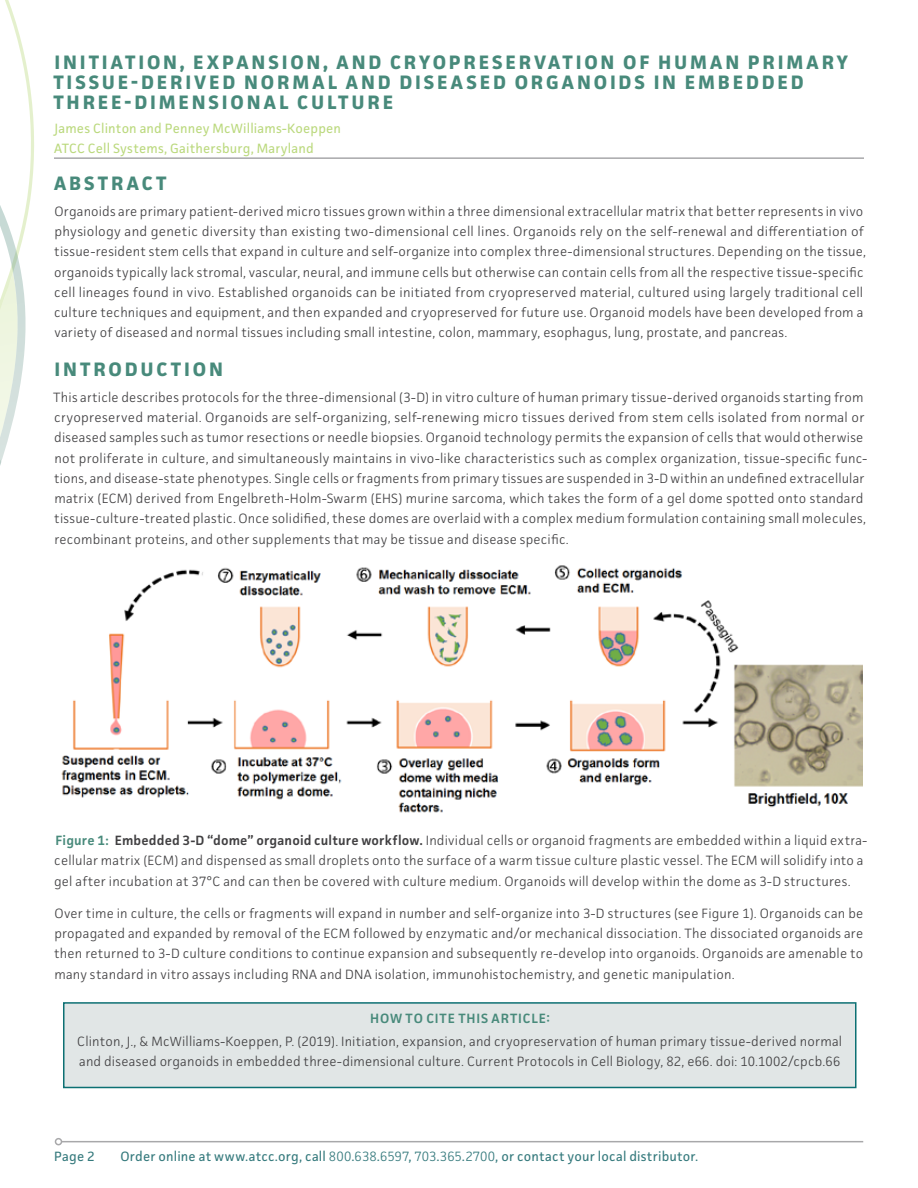
<style>
.page{position:relative;width:918px;height:1188px;background:#fff}
.page>*{position:absolute;margin:0;border:0;box-sizing:border-box;transform-origin:0 0}
.t1{font:700 19.5px/20.2px "Facit";letter-spacing:.145em;color:#488a7b}
.t2{font:300 13.5px/20.2px "Facit";letter-spacing:.015em;color:#414042}
.t3{font:13.5px "Facit";letter-spacing:.01em;color:#34797c}
.t4{font:13.5px/20.2px "Facit";letter-spacing:.01em;color:#bbd97e}
.t5{font:600 13.5px "Facit";letter-spacing:.06em;color:#488a7b}
.s1{font-weight:600;color:#488a7b}
.s2{font-weight:600}
.s3{font-weight:300}
</style>
<div class="page">
<hr style="left:62px;top:1141px;width:801px;height:1px;background:#a8a8aa">
<div style="left:55px;top:1138px;width:7px;height:7px;border:2px solid #a8a8aa;border-radius:50%"></div>
<hr style="left:54px;top:157px;width:810px;height:2px;background:#a8a8aa">
<img style="left:61px;top:565px;width:802px;height:248px">
<div style="left:64px;top:1003px;width:792px;height:84px;background:#e1e6e6"></div>
<div style="left:63px;top:1002px;width:793px;height:86px;border:2px solid #0c7073"></div>
<svg style="left:0;top:0;width:34px;height:466px"></svg>
<h1 class="t1" style="left:53px;top:52px;width:796px">INITIATION, EXPANSION, AND CRYOPRESERVATION OF HUMAN PRIMARY<br>TISSUE-DERIVED NORMAL AND DISEASED ORGANOIDS IN EMBEDDED<br>THREE-DIMENSIONAL CULTURE</h1>
<p class="t4" style="left:54px;top:118px;width:288px">James Clinton and Penney McWilliams-Koeppen<br>ATCC Cell Systems, Gaithersburg, Maryland</p>
<h1 class="t1" style="left:54px;top:172px;width:114px">ABSTRACT</h1>
<p class="t2" style="left:54px;top:201px;width:813px">Organoids are primary patient-derived micro tissues grown within a three dimensional extracellular matrix that better represents in vivo physiology and genetic diversity than existing two-dimensional cell lines. Organoids rely on the self-renewal and differentiation of tissue-resident stem cells that expand in culture and self-organize into complex three-dimensional structures. Depending on the tissue, organoids typically lack stromal, vascular, neural, and immune cells but otherwise can contain cells from all the respective tissue-specific cell lineages found in vivo. Established organoids can be initiated from cryopreserved material, cultured using largely traditional cell culture techniques and equipment, and then expanded and cryopreserved for future use. Organoid models have been developed from a variety of diseased and normal tissues including small intestine, colon, mammary, esophagus, lung, prostate, and pancreas.</p>
<h1 class="t1" style="left:55px;top:358px;width:170px">INTRODUCTION</h1>
<p class="t2" style="left:53px;top:387px;width:815px">This article describes protocols for the three-dimensional (3-D) in vitro culture of human primary tissue-derived organoids starting from cryopreserved material. Organoids are self-organizing, self-renewing micro tissues derived from stem cells isolated from normal or diseased samples such as tumor resections or needle biopsies. Organoid technology permits the expansion of cells that would otherwise not proliferate in culture, and simultaneously maintains in vivo-like characteristics such as complex organization, tissue-specific func&shy;tions, and disease-state phenotypes. Single cells or fragments from primary tissues are suspended in 3-D within an undefined extracellular matrix (ECM) derived from Engelbreth-Holm-Swarm (EHS) murine sarcoma, which takes the form of a gel dome spotted onto standard tissue-culture-treated plastic. Once solidified, these domes are overlaid with a complex medium formulation containing small molecules, recombinant proteins, and other supplements that may be tissue and disease specific.</p>
<p class="t2" style="left:54px;top:830px;width:815px"><span class="s1">Figure 1:</span> <span class="s2">Embedded 3-D “dome” organoid culture workflow.</span> Individual cells or organoid fragments are embedded within a liquid extra&shy;cellular matrix (ECM) and dispensed as small droplets onto the surface of a warm tissue culture plastic vessel. The ECM will solidify into a gel after incubation at 37°C and can then be covered with culture medium. Organoids will develop within the dome as 3-D structures.</p>
<p class="t2" style="left:54px;top:903px;width:811px;text-align:justify">Over time in culture, the cells or fragments will expand in number and self-organize into 3-D structures (see Figure 1). Organoids can be propagated and expanded by removal of the ECM followed by enzymatic and/or mechanical dissociation. The dissociated organoids are then returned to 3-D culture conditions to continue expansion and subsequently re-develop into organoids. Organoids are amenable to many standard in vitro assays including RNA and DNA isolation, immunohistochemistry, and genetic manipulation.</p>
<p class="t5" style="left:370px;top:1010px;width:181px">HOW TO CITE THIS ARTICLE:</p>
<p class="t2" style="left:77px;top:1031px;width:766px">Clinton, J., &amp; McWilliams-Koeppen, P. (2019). Initiation, expansion, and cryopreservation of human primary tissue-derived normal and diseased organoids in embedded three-dimensional culture. Current Protocols in Cell Biology, 82, e66. doi: 10.1002/cpcb.66</p>
<p class="t3" style="left:54px;top:1148px;width:42px">Page 2</p>
<p class="t3" style="left:121px;top:1148px;width:579px">Order online at www.atcc.org, call <span class="s3">800</span>.<span class="s3">638</span>.<span class="s3">6597</span>, <span class="s3">703</span>.<span class="s3">365</span>.<span class="s3">2700</span>, or contact your local distributor.</p>
</div>
